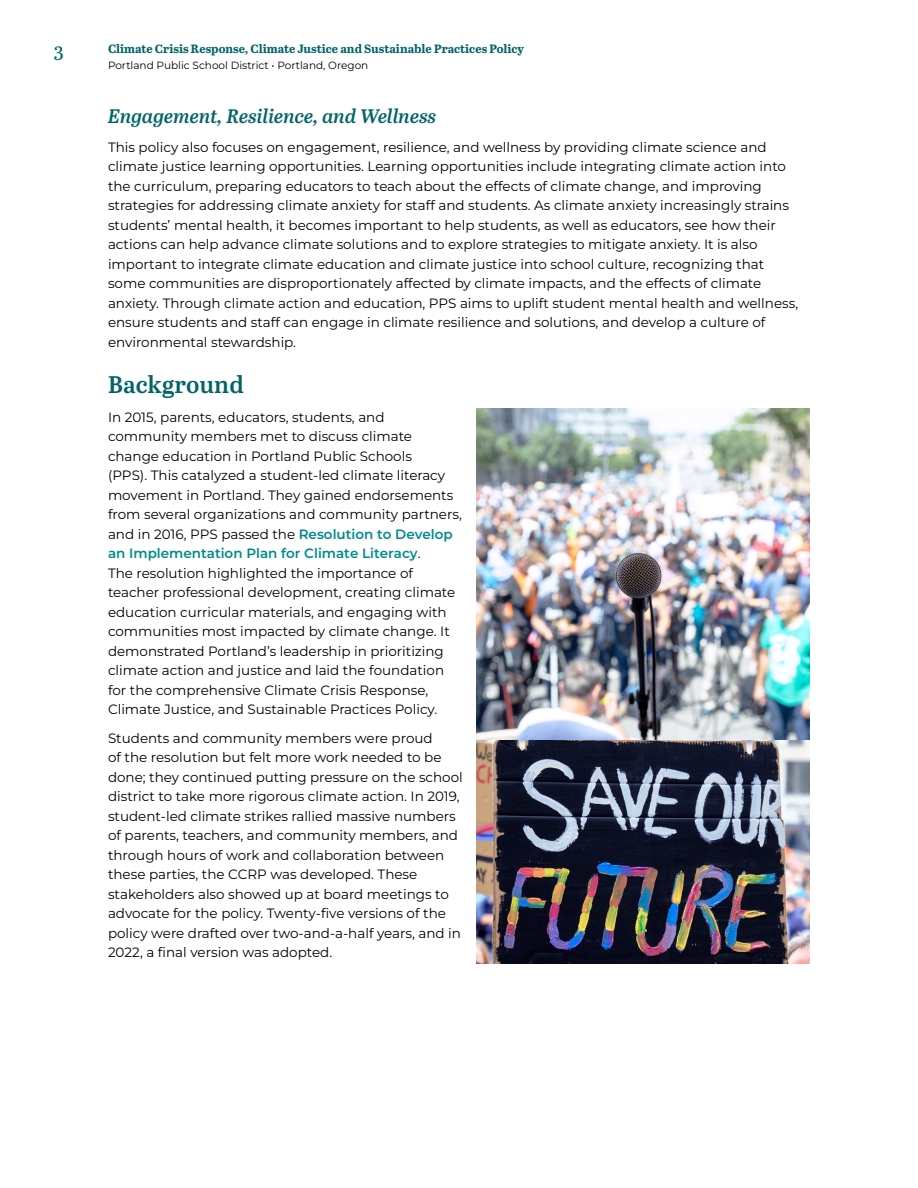
<style>
.page{position:relative;width:918px;height:1188px;background:#fff}
.page>*{position:absolute;margin:0;border:0;box-sizing:border-box;transform-origin:0 0}
.t1{font:600 24px "Abril Text";color:#006466}
.t2{font:italic 600 19.5px "Abril Text";color:#006466}
.t3{font:19.5px "Abril Text";color:#006466}
.t4{font:13.5px/19.5px "Montserrat";color:#000}
.t5{font:700 12px "Abril Text";color:#006466}
.t6{font:10.5px "Montserrat";color:#000}
.s1{font-weight:600;color:#018b8c}
</style>
<div class="page">
<img style="left:476px;top:409px;width:334px;height:332px">
<img style="left:476px;top:741px;width:334px;height:222px">
<h2 class="t3" style="left:54px;top:36px;width:11px">3</h2>
<p class="t5" style="left:108px;top:39px;width:418px">Climate Crisis Response, Climate Justice and Sustainable Practices Policy</p>
<p class="t6" style="left:108px;top:58px;width:262px">Portland Public School District • Portland, Oregon</p>
<h2 class="t2" style="left:108px;top:102px;width:330px">Engagement, Resilience, and Wellness</h2>
<p class="t4" style="left:108px;top:137px;width:692px">This policy also focuses on engagement, resilience, and wellness by providing climate science and climate justice learning opportunities. Learning opportunities include integrating climate action into the curriculum, preparing educators to teach about the effects of climate change, and improving strategies for addressing climate anxiety for staff and students. As climate anxiety increasingly strains students’ mental health, it becomes important to help students, as well as educators, see how their actions can help advance climate solutions and to explore strategies to mitigate anxiety. It is also important to integrate climate education and climate justice into school culture, recognizing that some communities are disproportionately affected by climate impacts, and the effects of climate anxiety. Through climate action and education, PPS aims to uplift student mental health and wellness, ensure students and staff can engage in climate resilience and solutions, and develop a culture of environmental stewardship.</p>
<h1 class="t1" style="left:108px;top:367px;width:137px">Background</h1>
<p class="t4" style="left:108px;top:407px;width:355px">In 2015, parents, educators, students, and community members met to discuss climate change education in Portland Public Schools<br>(PPS). This catalyzed a student-led climate literacy movement in Portland. They gained endorsements from several organizations and community partners, and in 2016, PPS passed the <span class="s1">Resolution to Develop an Implementation Plan for Climate Literacy</span>.<br>The resolution highlighted the importance of teacher professional development, creating climate education curricular materials, and engaging with communities most impacted by climate change. It demonstrated Portland’s leadership in prioritizing climate action and justice and laid the foundation for the comprehensive Climate Crisis Response, Climate Justice, and Sustainable Practices Policy.</p>
<p class="t4" style="left:108px;top:728px;width:356px">Students and community members were proud<br>of the resolution but felt more work needed to be done; they continued putting pressure on the school district to take more rigorous climate action. In 2019, student-led climate strikes rallied massive numbers of parents, teachers, and community members, and through hours of work and collaboration between these parties, the CCRP was developed. These stakeholders also showed up at board meetings to advocate for the policy. Twenty-five versions of the policy were drafted over two-and-a-half years, and in 2022, a final version was adopted.</p>
</div>
